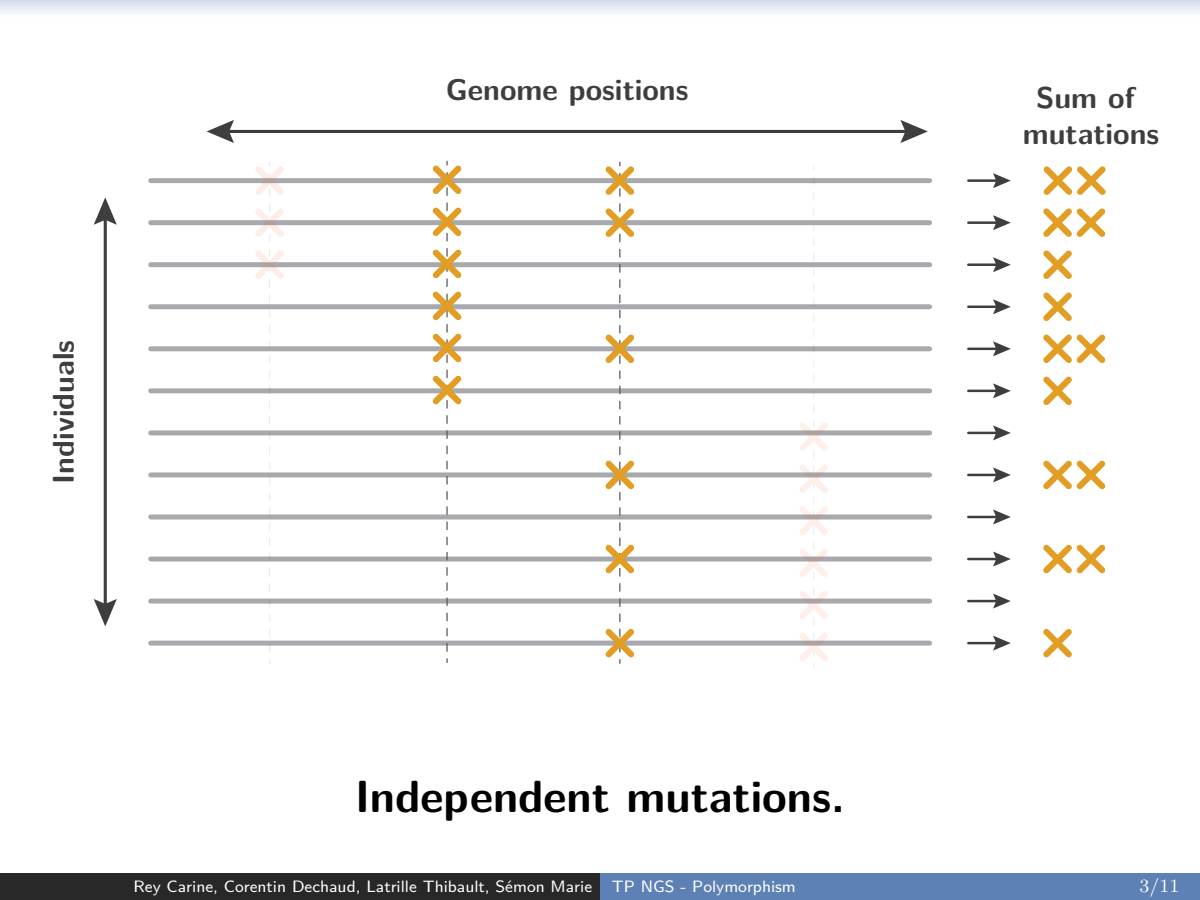
<style>
.page{position:relative;width:1200px;height:900px;background:#fff}
.page>*{position:absolute;margin:0;border:0;box-sizing:border-box;transform-origin:0 0}
.Page_number{font:700 45px "LM Sans 10";color:#000}
.t1{font:700 30px/36px "LM Sans 10";color:#3e3e3f;text-align:center}
.t2{font:18.75px "LM Roman 8";color:#fff}
.t3{font:16.5px "LM Sans 8";color:#fff}
</style>
<div class="page">
<div style="left:0;top:874px;width:600px;height:26px;background:#282828"></div>
<div style="left:600px;top:874px;width:600px;height:26px;background:#5d80b5"></div>
<svg style="left:0;top:0;width:1200px;height:13px"></svg>
<hr style="left:104px;top:216px;width:3px;height:392px;background:#3e3e3f">
<svg style="left:94px;top:197px;width:23px;height:28px"></svg>
<svg style="left:94px;top:599px;width:23px;height:27px"></svg>
<div style="left:151px;top:178px;width:779px;height:5px;background:#a8a9ad"></div>
<div style="left:151px;top:220px;width:779px;height:5px;background:#a8a9ad"></div>
<div style="left:151px;top:262px;width:779px;height:5px;background:#a8a9ad"></div>
<div style="left:151px;top:388px;width:779px;height:5px;background:#a8a9ad"></div>
<div style="left:151px;top:430px;width:779px;height:5px;background:#a8a9ad"></div>
<div style="left:151px;top:472px;width:779px;height:5px;background:#a8a9ad"></div>
<div style="left:151px;top:514px;width:779px;height:5px;background:#a8a9ad"></div>
<div style="left:151px;top:557px;width:779px;height:5px;background:#a8a9ad"></div>
<div style="left:151px;top:599px;width:779px;height:5px;background:#a8a9ad"></div>
<div style="left:151px;top:304px;width:779px;height:5px;background:#a8a9ad"></div>
<div style="left:151px;top:346px;width:779px;height:5px;background:#a8a9ad"></div>
<div style="left:151px;top:641px;width:779px;height:5px;background:#a8a9ad"></div>
<hr style="left:968px;top:179px;width:31px;height:3px;background:#3e3e3f">
<svg style="left:993px;top:173px;width:18px;height:15px"></svg>
<hr style="left:968px;top:221px;width:31px;height:3px;background:#3e3e3f">
<svg style="left:993px;top:215px;width:18px;height:15px"></svg>
<hr style="left:968px;top:263px;width:31px;height:3px;background:#3e3e3f">
<svg style="left:993px;top:257px;width:18px;height:15px"></svg>
<hr style="left:968px;top:390px;width:31px;height:2px;background:#3e3e3f">
<svg style="left:993px;top:383px;width:18px;height:15px"></svg>
<hr style="left:968px;top:432px;width:31px;height:2px;background:#3e3e3f">
<svg style="left:993px;top:425px;width:18px;height:15px"></svg>
<hr style="left:968px;top:474px;width:31px;height:2px;background:#3e3e3f">
<svg style="left:993px;top:467px;width:18px;height:15px"></svg>
<hr style="left:968px;top:516px;width:31px;height:2px;background:#3e3e3f">
<svg style="left:993px;top:509px;width:18px;height:15px"></svg>
<hr style="left:968px;top:558px;width:31px;height:2px;background:#3e3e3f">
<svg style="left:993px;top:552px;width:18px;height:15px"></svg>
<hr style="left:968px;top:600px;width:31px;height:2px;background:#3e3e3f">
<svg style="left:993px;top:594px;width:18px;height:15px"></svg>
<hr style="left:968px;top:306px;width:31px;height:2px;background:#3e3e3f">
<svg style="left:993px;top:299px;width:18px;height:15px"></svg>
<hr style="left:968px;top:348px;width:31px;height:2px;background:#3e3e3f">
<svg style="left:993px;top:341px;width:18px;height:15px"></svg>
<hr style="left:968px;top:642px;width:31px;height:2px;background:#3e3e3f">
<svg style="left:993px;top:636px;width:18px;height:15px"></svg>
<hr style="left:225px;top:130px;width:684px;height:3px;background:#3e3e3f">
<svg style="left:900px;top:120px;width:28px;height:23px"></svg>
<svg style="left:207px;top:120px;width:27px;height:23px"></svg>
<svg style="left:255px;top:162px;width:29px;height:501px"></svg>
<svg style="left:427px;top:160px;width:40px;height:503px"></svg>
<svg style="left:799px;top:177px;width:29px;height:490px"></svg>
<svg style="left:600px;top:161px;width:40px;height:502px"></svg>
<svg style="left:1043px;top:166px;width:63px;height:240px"></svg>
<svg style="left:1043px;top:460px;width:63px;height:30px"></svg>
<svg style="left:1043px;top:544px;width:63px;height:30px"></svg>
<svg style="left:1043px;top:628px;width:29px;height:30px"></svg>
<p class="t1" style="left:43px;top:484px;width:145px;rotate:-90deg">Individuals</p>
<p class="t1" style="left:446px;top:69px;width:244px">Genome positions</p>
<p class="t1" style="left:1023px;top:77px;width:138px">Sum of mutations</p>
<p class="Page_number" style="left:355px;top:761px;width:491px">Independent mutations.</p>
<p class="t3" style="left:134px;top:873px;width:664px">Rey Carine, Corentin Dechaud, Latrille Thibault, Sémon Marie TP NGS - Polymorphism</p>
<p class="t2" style="left:1140px;top:871px;width:41px">3/11</p>
<p class="t2" style="left:1153px;top:871px;width:41px">3/11</p>
</div>
